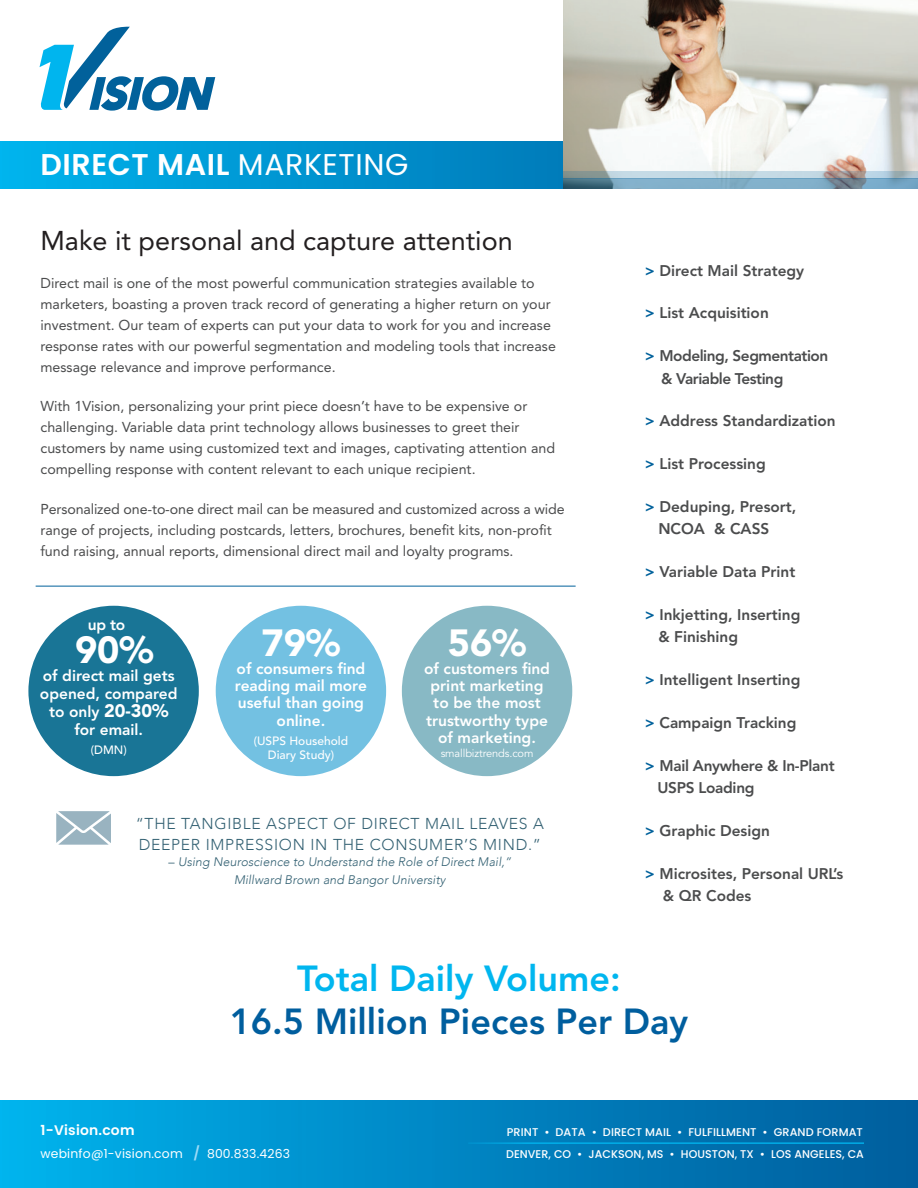
<style>
.page{position:relative;width:918px;height:1188px;background:#fff}
.page>*{position:absolute;margin:0;border:0;box-sizing:border-box;transform-origin:0 0}
.t1{font:900 37.65px "Avenir LT Std";color:#fff}
.t2{font:800 36px "Avenir LT Std";color:#005e9e}
.t3{font:800 36px "Avenir LT Std";color:#00b6ef}
.t4{font:600 30px "Poppins";letter-spacing:.02em;color:#fff}
.t5{font:27px "Avenir LT Std";color:#231f20}
.t6{font:300 15.75px/21px "Avenir";letter-spacing:.045em;color:#326072}
.t7{font:800 15.45px/17.4px "Avenir LT Std";color:#fff;text-align:center}
.t8{font:800 15.3px/22.5px "Avenir LT Std";color:#4b4c4d}
.t9{font:800 15.3px/22.5px "Avenir LT Std";letter-spacing:-.03em;color:#4b4c4d}
.t10{font:800 15.3px/22.5px "Avenir LT Std";letter-spacing:-.02em;color:#4b4c4d}
.t11{font:14.25px/21px "Avenir LT Std";color:#4b4c4d}
.t12{font:600 13.8px "Poppins";letter-spacing:.015em;color:#fff}
.t13{font:italic 300 12.3px/18px "Avenir";letter-spacing:.01em;color:#326072;text-align:center}
.t14{font:12.3px "Poppins";letter-spacing:.015em;color:#fff}
.t15{font:500 12px/13.5px "Avenir LT Std";color:#fff;text-align:center}
.t16{font:500 11.25px "Poppins";letter-spacing:.005em;color:#fff}
.t17{font:11.1px "Avenir LT Std";letter-spacing:-.01em;color:#fff}
.s1{font-weight:400}
.s2{font-weight:900;font-size:18px}
.s3{font-style:normal}
.s4{color:#01619b}
.s5{font-weight:600;font-size:13.5px;color:#9ddbf7}
</style>
<div class="page">
<svg style="left:0;top:142px;width:563px;height:47px;background:#0097d3"></svg>
<img style="left:563px;top:0;width:355px;height:171px">
<svg style="left:563px;top:179px;width:355px;height:10px;background:#749fb7"></svg>
<svg style="left:563px;top:171px;width:355px;height:8px;background:#a9bec8"></svg>
<hr style="left:36px;top:586px;width:540px;height:1px;background:#01619b">
<div style="left:28px;top:606px;width:171px;height:170px;background:#197596;border-radius:50%"></div>
<div style="left:216px;top:606px;width:170px;height:170px;background:#73c1e2;border-radius:50%"></div>
<div style="left:402px;top:606px;width:170px;height:170px;background:#88b9c5;border-radius:50%"></div>
<svg style="left:56px;top:811px;width:55px;height:34px;background:#abc0cb"></svg>
<div style="left:0;top:1100px;width:918px;height:88px;background:linear-gradient(to right,#00b2ec,#005c9c)"></div>
<hr style="left:468px;top:1142px;width:396px;height:2px;background:#00b6ef">
<svg style="left:40px;top:27px;width:175px;height:84px"></svg>
<h3 class="t4" style="left:40px;top:148px;width:369px">DIRECT MAIL <span class="s1">MARKETING</span></h3>
<h3 class="t5" style="left:40px;top:225px;width:474px">Make it personal and capture attention</h3>
<p class="t11" style="left:40px;top:272px;width:517px">Direct mail is one of the most powerful communication strategies available to marketers, boasting a proven track record of generating a higher return on your investment. Our team of experts can put your data to work for you and increase response rates with our powerful segmentation and modeling tools that increase message relevance and improve performance.</p>
<p class="t11" style="left:40px;top:396px;width:516px">With 1Vision, personalizing your print piece doesn’t have to be expensive or challenging. Variable data print technology allows businesses to greet their customers by name using customized text and images, captivating attention and compelling response with content relevant to each unique recipient.</p>
<p class="t11" style="left:40px;top:499px;width:526px">Personalized one-to-one direct mail can be measured and customized across a wide range of projects, including postcards, letters, brochures, benefit kits, non-profit fund raising, annual reports, dimensional direct mail and loyalty programs.</p>
<p class="t7" style="left:88px;top:616px;width:39px">up to</p>
<h1 class="t1" style="left:75px;top:627px;width:80px">90%</h1>
<p class="t7" style="left:40px;top:667px;width:139px;line-height:18px">of direct mail gets opened, compared to only <span class="s2">20-30% </span>for email.</p>
<p class="t15" style="left:91px;top:744px;width:37px">(DMN)</p>
<h1 class="t1" style="left:262px;top:620px;width:80px">79%</h1>
<p class="t7" style="left:235px;top:660px;width:133px">of consumers find reading mail more useful than going online.</p>
<p class="t15" style="left:254px;top:735px;width:96px">(USPS Household<br>Diary Study)</p>
<h1 class="t1" style="left:448px;top:620px;width:80px">56%</h1>
<p class="t7" style="left:424px;top:660px;width:127px">of customers find print marketing to be the most trustworthy type of marketing.</p>
<p class="t17" style="left:441px;top:747px;width:94px">smallbiztrends.com</p>
<p class="t6" style="left:136px;top:813px;width:410px">“THE TANGIBLE ASPECT OF DIRECT MAIL LEAVES A<br>DEEPER IMPRESSION IN THE CONSUMER’S MIND.”</p>
<p class="t13" style="left:169px;top:853px;width:344px"><span class="s3">–</span> Using Neuroscience to Understand the Role of Direct Mail,”<br>Millward Brown and Bangor University</p>
<p class="t8" style="left:645px;top:259px;width:161px"><span class="s4">&gt;</span> Direct Mail Strategy</p>
<p class="t8" style="left:645px;top:302px;width:126px"><span class="s4">&gt;</span> List Acquisition</p>
<p class="t9" style="left:661px;top:345px;width:169px;text-indent:-16px"><span class="s4">&gt;</span> Modeling, Segmentation &amp; Variable Testing</p>
<p class="t8" style="left:645px;top:410px;width:193px"><span class="s4">&gt;</span> Address Standardization</p>
<p class="t8" style="left:645px;top:453px;width:123px"><span class="s4">&gt;</span> List Processing</p>
<p class="t8" style="left:658px;top:495px;width:140px;text-indent:-14px"><span class="s4">&gt;</span> Deduping, Presort,<br>NCOA &amp; CASS</p>
<p class="t8" style="left:645px;top:561px;width:152px"><span class="s4">&gt;</span> Variable Data Print</p>
<p class="t8" style="left:658px;top:603px;width:144px;text-indent:-14px"><span class="s4">&gt;</span> Inkjetting, Inserting &amp; Finishing</p>
<p class="t8" style="left:645px;top:669px;width:157px"><span class="s4">&gt;</span> Intelligent Inserting</p>
<p class="t8" style="left:645px;top:711px;width:153px"><span class="s4">&gt;</span> Campaign Tracking</p>
<p class="t10" style="left:657px;top:754px;width:179px;text-indent:-13px"><span class="s4">&gt;</span> Mail Anywhere &amp; In-Plant<br>USPS Loading</p>
<p class="t8" style="left:645px;top:819px;width:127px"><span class="s4">&gt;</span> Graphic Design</p>
<p class="t8" style="left:663px;top:862px;width:182px;text-indent:-18px"><span class="s4">&gt;</span> Microsites, Personal URL’s &amp; QR Codes</p>
<p class="t12" style="left:40px;top:1123px;width:96px">1-Vision.com</p>
<h2 class="t3" style="left:297px;top:957px;width:325px">Total Daily Volume:</h2>
<h2 class="t2" style="left:230px;top:1000px;width:460px">16.5 Million Pieces Per Day</h2>
<p class="t16" style="left:507px;top:1125px;width:358px">PRINT • DATA • DIRECT MAIL • FULFILLMENT • GRAND FORMAT</p>
<p class="t14" style="left:40px;top:1147px;width:251px">webinfo@1-vision.com <span class="s5">/</span> 800.833.4263</p>
<p class="t16" style="left:506px;top:1147px;width:359px">DENVER, CO • JACKSON, MS • HOUSTON, TX • LOS ANGELES, CA</p>
</div>
